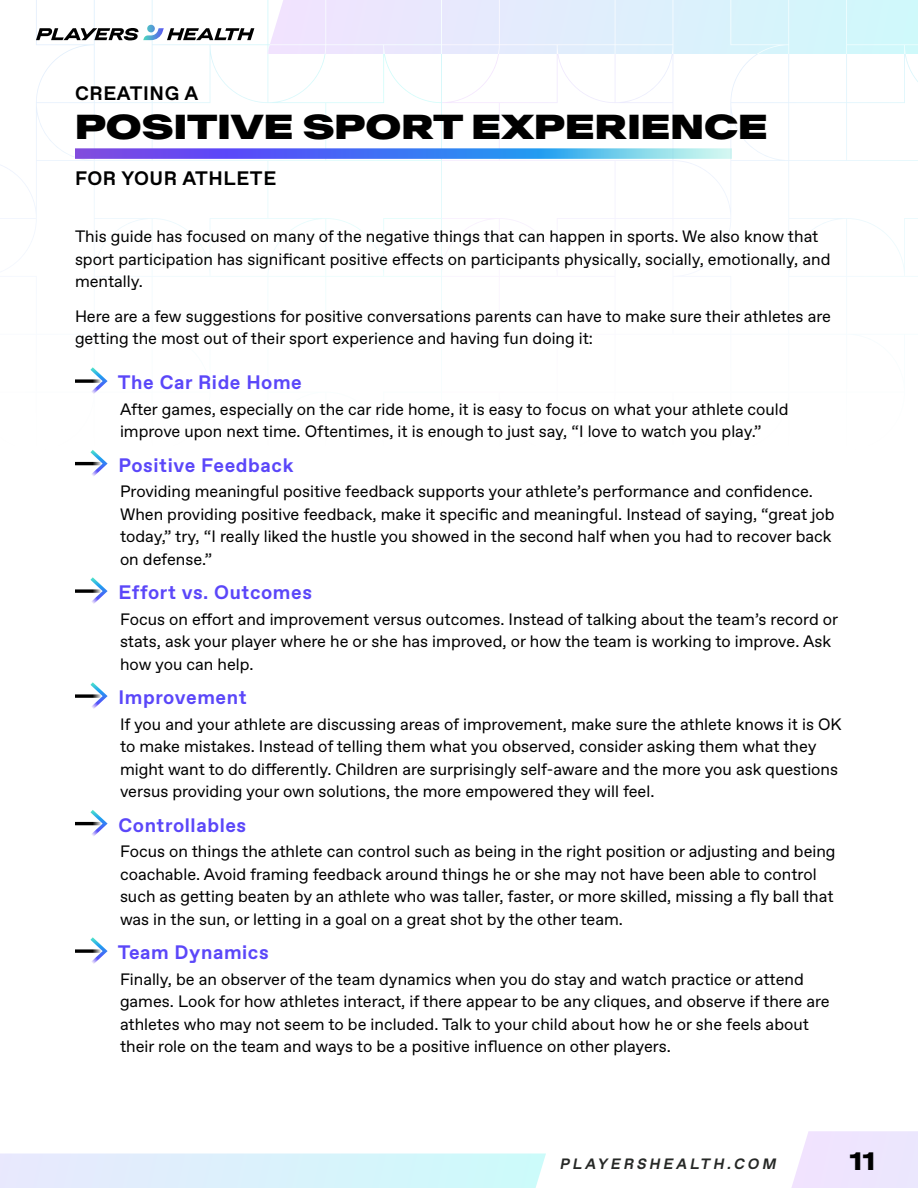
<style>
.page{position:relative;width:918px;height:1188px;background:#fff}
.page>*{position:absolute;margin:0;border:0;box-sizing:border-box;transform-origin:0 0}
.page_head{font:900 expanded 33px "Antarctica";color:#000}
.t1{font:700 expanded 24px "Antarctica";color:#000}
.subhead{font:700 19.5px "ABC Favorit";letter-spacing:.03em;color:#5b47f9}
.subhead-2{font:700 19.5px "ABC Favorit";letter-spacing:.03em;color:#000}
.BODY_INDENT{font:16.5px/22.5px "ABC Favorit";color:#000}
.body{font:16.5px/22.5px "ABC Favorit";color:#000}
.t2{font:italic 700 15px "ABC Favorit";color:#262826}
</style>
<div class="page">
<svg style="left:267px;top:0;width:651px;height:54px;background:#e0eefc"></svg>
<svg style="left:442px;top:103px;width:476px;height:232px"></svg>
<svg style="left:0;top:103px;width:441px;height:363px"></svg>
<svg style="left:36px;top:25px;width:218px;height:15px"></svg>
<svg style="left:0;top:1154px;width:546px;height:34px;background:#daf1fb"></svg>
<svg style="left:791px;top:1131px;width:127px;height:57px;background:#efe6fd"></svg>
<svg style="left:75px;top:379px;width:15px;height:4px"></svg>
<svg style="left:90px;top:367px;width:18px;height:28px"></svg>
<hr style="left:75px;top:462px;width:29px;height:3px;background:#000">
<svg style="left:90px;top:450px;width:18px;height:26px"></svg>
<svg style="left:75px;top:589px;width:15px;height:4px"></svg>
<svg style="left:90px;top:577px;width:18px;height:27px"></svg>
<svg style="left:75px;top:694px;width:15px;height:4px"></svg>
<svg style="left:90px;top:682px;width:18px;height:27px"></svg>
<hr style="left:75px;top:822px;width:29px;height:3px;background:#000">
<svg style="left:90px;top:810px;width:18px;height:26px"></svg>
<svg style="left:75px;top:949px;width:15px;height:4px"></svg>
<svg style="left:90px;top:937px;width:18px;height:27px"></svg>
<svg style="left:75px;top:148px;width:657px;height:11px;background:#638af0"></svg>
<p class="subhead-2" style="left:75px;top:81px;width:125px">CREATING A</p>
<p class="page_head" style="left:75px;top:105px;width:694px">POSITIVE SPORT EXPERIENCE</p>
<p class="subhead-2" style="left:75px;top:167px;width:203px">FOR YOUR ATHLETE</p>
<p class="body" style="left:75px;top:226px;width:757px">This guide has focused on many of the negative things that can happen in sports. We also know that sport participation has significant positive effects on participants physically, socially, emotionally, and mentally.</p>
<p class="body" style="left:75px;top:305px;width:758px">Here are a few suggestions for positive conversations parents can have to make sure their athletes are getting the most out of their sport experience and having fun doing it:</p>
<p class="subhead" style="left:118px;top:371px;width:185px">The Car Ride Home</p>
<p class="BODY_INDENT" style="left:120px;top:398px;width:670px">After games, especially on the car ride home, it is easy to focus on what your athlete could improve upon next time. Oftentimes, it is enough to just say, “I love to watch you play.”</p>
<p class="subhead" style="left:118px;top:453px;width:176px">Positive Feedback</p>
<p class="BODY_INDENT" style="left:120px;top:481px;width:716px">Providing meaningful positive feedback supports your athlete’s performance and confidence.<br>When providing positive feedback, make it specific and meaningful. Instead of saying, “great job today,” try, “I really liked the hustle you showed in the second half when you had to recover back on defense.”</p>
<p class="subhead" style="left:118px;top:581px;width:195px">Effort vs. Outcomes</p>
<p class="BODY_INDENT" style="left:120px;top:608px;width:720px">Focus on effort and improvement versus outcomes. Instead of talking about the team’s record or stats, ask your player where he or she has improved, or how the team is working to improve. Ask how you can help.</p>
<p class="subhead" style="left:118px;top:686px;width:130px">Improvement</p>
<p class="BODY_INDENT" style="left:120px;top:713px;width:723px">If you and your athlete are discussing areas of improvement, make sure the athlete knows it is OK to make mistakes. Instead of telling them what you observed, consider asking them what they might want to do differently. Children are surprisingly self-aware and the more you ask questions versus providing your own solutions, the more empowered they will feel.</p>
<p class="subhead" style="left:118px;top:813px;width:129px">Controllables</p>
<p class="BODY_INDENT" style="left:120px;top:841px;width:717px">Focus on things the athlete can control such as being in the right position or adjusting and being coachable. Avoid framing feedback around things he or she may not have been able to control such as getting beaten by an athlete who was taller, faster, or more skilled, missing a fly ball that was in the sun, or letting in a goal on a great shot by the other team.</p>
<p class="subhead" style="left:118px;top:941px;width:152px">Team Dynamics</p>
<p class="BODY_INDENT" style="left:120px;top:968px;width:711px">Finally, be an observer of the team dynamics when you do stay and watch practice or attend games. Look for how athletes interact, if there appear to be any cliques, and observe if there are athletes who may not seem to be included. Talk to your child about how he or she feels about their role on the team and ways to be a positive influence on other players.</p>
<p class="t2" style="left:560px;top:1155px;width:221px">PLAYERSHEALTH.COM</p>
<h2 class="t1" style="left:850px;top:1145px;width:27px">11</h2>
</div>
